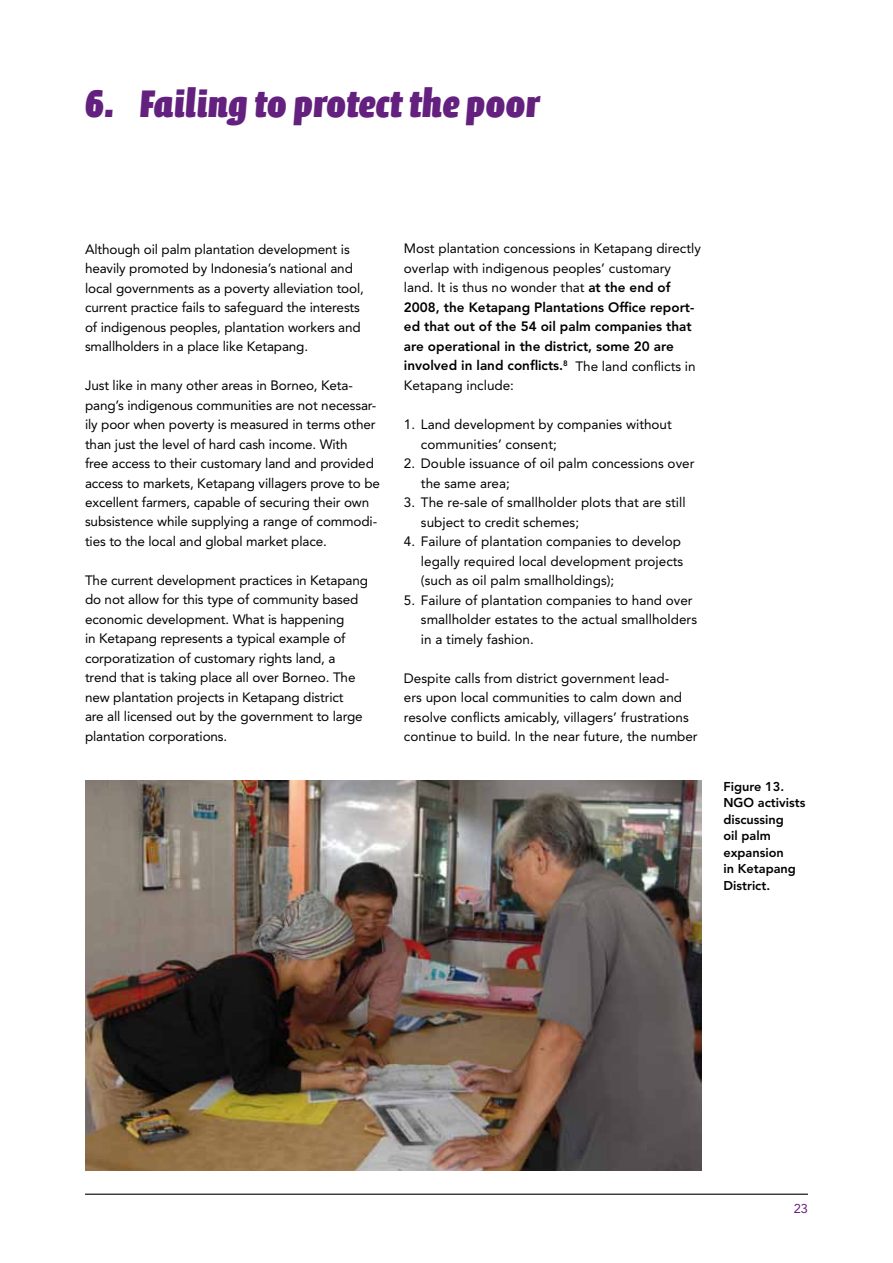
<style>
.page{position:relative;width:893px;height:1263px;background:#fff}
.page>*{position:absolute;margin:0;border:0;box-sizing:border-box;transform-origin:0 0}
.t1{font:900 39px "Calcite Pro";color:#64207e}
.t2{font:13.5px/19.5px "Avenir LT Std";letter-spacing:-.01em;color:#000}
.t3{font:800 13.5px/19.5px "Avenir LT Std";color:#000}
.t4{font:800 12.75px/16.5px "Avenir LT Std";color:#000}
.t5{font:12.75px "Avenir LT Std";color:#64207e}
.s1{font-weight:400}
</style>
<div class="page">
<hr style="left:85px;top:1193px;width:723px;height:2px;background:#000">
<img style="left:85px;top:781px;width:617px;height:389px">
<h1 class="t1" style="left:85px;top:81px;width:455px">6. Failing to protect the poor</h1>
<p class="t2" style="left:85px;top:239px;width:280px">Although oil palm plantation development is heavily promoted by Indonesia’s national and local governments as a poverty alleviation tool, current practice fails to safeguard the interests of indigenous peoples, plantation workers and smallholders in a place like Ketapang.</p>
<p class="t2" style="left:85px;top:376px;width:296px">Just like in many other areas in Borneo, Keta&shy;pang’s indigenous communities are not necessar&shy;ily poor when poverty is measured in terms other than just the level of hard cash income. With<br>free access to their customary land and provided access to markets, Ketapang villagers prove to be excellent farmers, capable of securing their own subsistence while supplying a range of commodi&shy;ties to the local and global market place.</p>
<p class="t2" style="left:85px;top:571px;width:284px">The current development practices in Ketapang do not allow for this type of community based economic development. What is happening<br>in Ketapang represents a typical example of corporatization of customary rights land, a trend that is taking place all over Borneo. The new plantation projects in Ketapang district<br>are all licensed out by the government to large plantation corporations.</p>
<p class="t3" style="left:404px;top:239px;width:298px"><span class="s1">Most plantation concessions in Ketapang directly overlap with indigenous peoples’ customary land. It is thus no wonder that</span> at the end of 2008, the Ketapang Plantations Office report&shy;ed that out of the 54 oil palm companies that are operational in the district, some 20 are involved in land conflicts.<sup>8</sup> <span class="s1">The land conflicts in Ketapang include:</span></p>
<p class="t2" style="left:421px;top:415px;width:252px;text-indent:-17px">1. Land development by companies without communities’ consent;</p>
<p class="t2" style="left:421px;top:454px;width:275px;text-indent:-17px">2. Double issuance of oil palm concessions over the same area;</p>
<p class="t2" style="left:421px;top:493px;width:266px;text-indent:-17px">3. The re-sale of smallholder plots that are still subject to credit schemes;</p>
<p class="t2" style="left:421px;top:532px;width:264px;text-indent:-17px">4. Failure of plantation companies to develop legally required local development projects (such as oil palm smallholdings);</p>
<p class="t2" style="left:421px;top:590px;width:278px;text-indent:-17px">5. Failure of plantation companies to hand over smallholder estates to the actual smallholders in a timely fashion.</p>
<p class="t2" style="left:404px;top:668px;width:295px">Despite calls from district government lead-<br>ers upon local communities to calm down and resolve conflicts amicably, villagers’ frustrations continue to build. In the near future, the number</p>
<p class="t4" style="left:723px;top:778px;width:83px">Figure 13.<br>NGO activists discussing<br>oil palm expansion<br>in Ketapang<br>District.</p>
<p class="t5" style="left:794px;top:1201px;width:16px">23</p>
</div>
